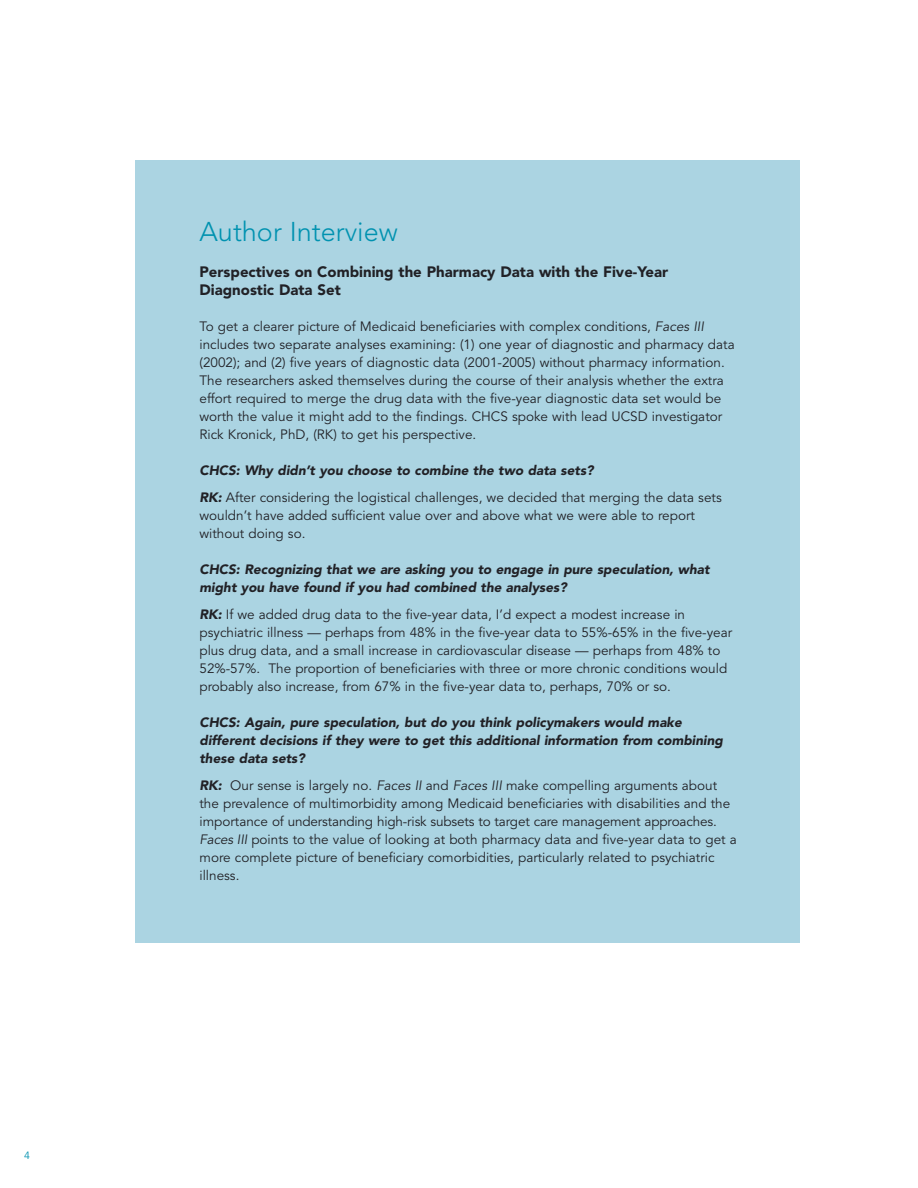
<style>
.page{position:relative;width:918px;height:1188px;background:#fff}
.page>*{position:absolute;margin:0;border:0;box-sizing:border-box;transform-origin:0 0}
.t1{font:300 27px "Avenir";color:#0092b0}
.t2{font:900 15px/18px "Avenir";color:#212126}
.t3{font:13.5px/18px "Avenir";color:#212126}
.t4{font:italic 900 13.5px/18px "Avenir";color:#212126}
.t5{font:10.5px "Avenir";color:#0092b0}
.s1{font-style:italic}
.s2{font-weight:900;font-style:italic}
</style>
<div class="page">
<div style="left:135px;top:160px;width:665px;height:783px;background:#abd4e2"></div>
<p class="t5" style="left:24px;top:1151px;width:7px">4</p>
<h1 class="t1" style="left:200px;top:220px;width:200px">Author Interview</h1>
<p class="t2" style="left:200px;top:264px;width:470px">Perspectives on Combining the Pharmacy Data with the Five-Year<br>Diagnostic Data Set</p>
<p class="t3" style="left:199px;top:318px;width:537px">To get a clearer picture of Medicaid beneficiaries with complex conditions, <span class="s1">Faces III </span>includes two separate analyses examining: (1) one year of diagnostic and pharmacy data (2002); and (2) five years of diagnostic data (2001-2005) without pharmacy information.<br>The researchers asked themselves during the course of their analysis whether the extra effort required to merge the drug data with the five-year diagnostic data set would be worth the value it might add to the findings. CHCS spoke with lead UCSD investigator Rick Kronick, PhD, (RK) to get his perspective.</p>
<p class="t3" style="left:199px;top:458px;width:524px;line-height:27px"><span class="s2">CHCS: Why didn’t you choose to combine the two data sets?<br>RK:</span> After considering the logistical challenges, we decided that merging the data sets</p>
<p class="t3" style="left:199px;top:507px;width:497px">wouldn’t have added sufficient value over and above what we were able to report without doing so.</p>
<p class="t4" style="left:199px;top:561px;width:512px">CHCS: Recognizing that we are asking you to engage in pure speculation, what might you have found if you had combined the analyses?</p>
<p class="t3" style="left:199px;top:606px;width:534px"><span class="s2">RK:</span> If we added drug data to the five-year data, I’d expect a modest increase in psychiatric illness — perhaps from 48% in the five-year data to 55%-65% in the five-year plus drug data, and a small increase in cardiovascular disease — perhaps from 48% to 52%-57%. The proportion of beneficiaries with three or more chronic conditions would probably also increase, from 67% in the five-year data to, perhaps, 70% or so.</p>
<p class="t4" style="left:199px;top:714px;width:525px">CHCS: Again, pure speculation, but do you think policymakers would make different decisions if they were to get this additional information from combining these data sets?</p>
<p class="t3" style="left:199px;top:777px;width:539px"><span class="s2">RK:</span> Our sense is largely no. <span class="s1">Faces II</span> and <span class="s1">Faces III</span> make compelling arguments about the prevalence of multimorbidity among Medicaid beneficiaries with disabilities and the importance of understanding high-risk subsets to target care management approaches.<br><span class="s1">Faces III</span> points to the value of looking at both pharmacy data and five-year data to get a more complete picture of beneficiary comorbidities, particularly related to psychiatric illness.</p>
</div>
